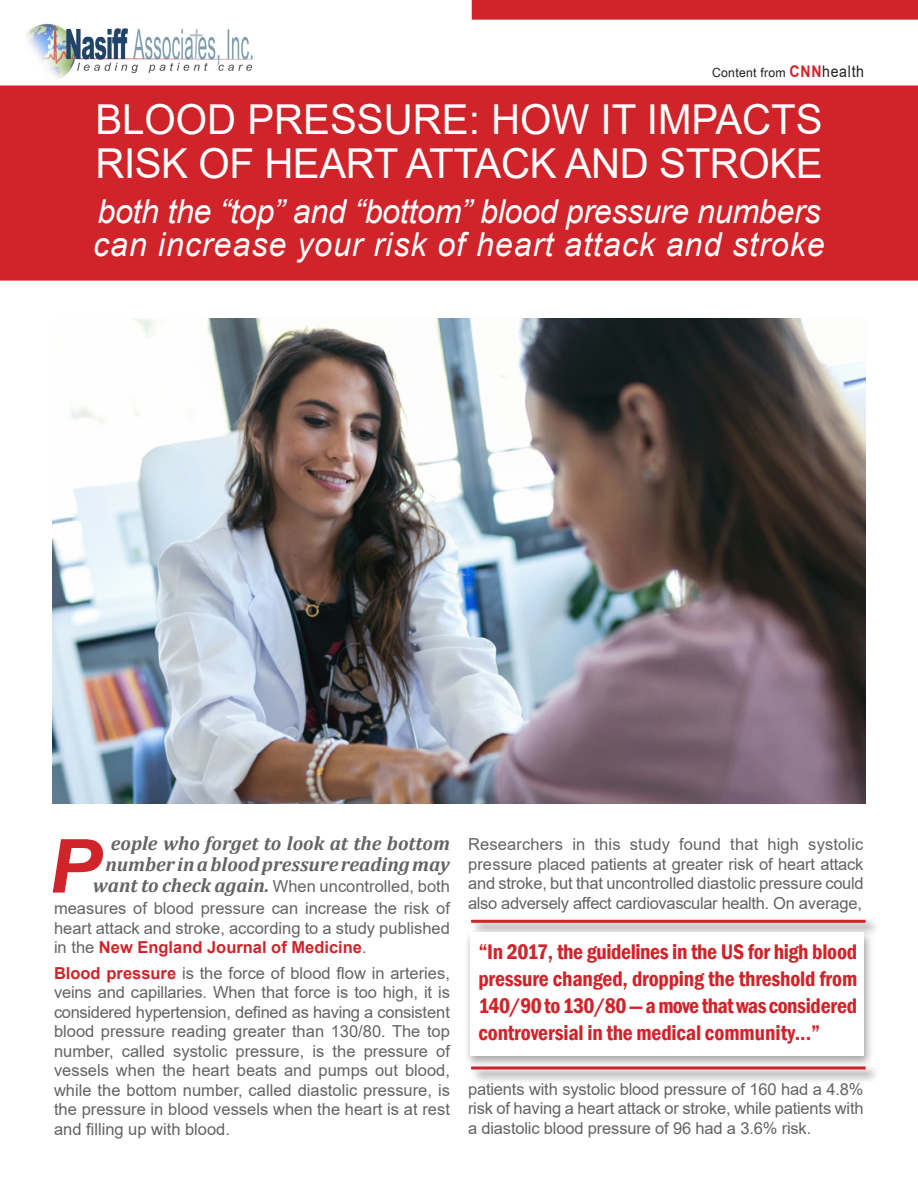
<style>
.page{position:relative;width:918px;height:1188px;background:#fff}
.page>*{position:absolute;margin:0;border:0;box-sizing:border-box;transform-origin:0 0}
.t1{font:italic 700 74.55px "Arial";color:#d1232a;scale:1.08 1}
.t2{font:41.25px/43.5px "Arial";letter-spacing:-.01em;color:#fff}
.t3{font:italic 33px "Arial";letter-spacing:-.01em;color:#fff}
.t4{font:italic 33px "Arial";letter-spacing:.03em;color:#fff}
.t5{font:600 condensed 21.75px/27px "Franklin Gothic";letter-spacing:-.01em;color:#d1232a;text-align:justify}
.t6{font:italic 700 19.5px/21px "Cambria";color:#646464}
.t7{font:16.5px/19.5px "Arial";letter-spacing:-.01em;color:#636366;text-align:justify}
.t8{font:16.5px/19.5px "Arial";color:#646464;text-align:justify}
.t9{font:12.6px "Arial Narrow";letter-spacing:.015em;color:#231f20;scale:1.19 1}
.s1{font-family:"Arial";font-weight:700;font-size:16.05px;color:#d1232a}
.s2{font-family:"Arial";font-size:16.05px}
.s3{font-family:"Cambria";font-weight:700;font-style:italic;font-size:19.5px}
.s4{font-weight:700;color:#d1232a}
</style>
<div class="page">
<img style="left:52px;top:318px;width:814px;height:486px">
<div style="left:0;top:86px;width:918px;height:195px;background:#d1232a"></div>
<div style="left:472px;top:0;width:446px;height:20px;background:#d1232a"></div>
<img style="left:26px;top:23px;width:228px;height:56px">
<div style="left:470px;top:917px;width:409px;height:20px;background:#231f20;opacity:.75"></div>
<hr style="left:471px;top:920px;width:395px;height:3px;background:#d1232a">
<div style="left:464px;top:929px;width:410px;height:140px;background:#231f20;opacity:.4"></div>
<div style="left:470px;top:932px;width:394px;height:124px;background:#fff"></div>
<div style="left:470px;top:1064px;width:409px;height:20px;background:#231f20;opacity:.75"></div>
<hr style="left:471px;top:1066px;width:395px;height:3px;background:#d1232a">
<p class="t9" style="left:712px;top:63px;width:129px">Content from <span class="s1">CNN</span><span class="s2">health</span></p>
<p class="t2" style="left:95px;top:98px;width:729px">BLOOD PRESSURE: HOW IT IMPACTS<br>RISK OF HEART ATTACK AND STROKE</p>
<p class="t3" style="left:97px;top:190px;width:725px">both the “top” and “bottom” blood pressure numbers</p>
<p class="t4" style="left:93px;top:223px;width:733px">can increase your risk of heart attack and stroke</p>
<p class="t6" style="left:105px;top:832px;width:346px">eople who forget to look at the bottom number in a blood pressure reading may</p>
<p class="t1" style="left:50px;top:817px;width:51px">P</p>
<p class="t8" style="left:93px;top:877px;width:359px"><span class="s3">want to check again.</span> When uncontrolled, both</p>
<p class="t8" style="left:54px;top:898px;width:397px">measures of blood pressure can increase the risk of heart attack and stroke, according to a study published in the <span class="s4">New England Journal of Medicine</span>.</p>
<p class="t7" style="left:54px;top:963px;width:397px"><span class="s4">Blood pressure</span> is the force of blood flow in arteries, veins and capillaries. When that force is too high, it is considered hypertension, defined as having a consistent blood pressure reading greater than 130/80. The top number, called systolic pressure, is the pressure of vessels when the heart beats and pumps out blood, while the bottom number, called diastolic pressure, is the pressure in blood vessels when the heart is at rest and filling up with blood.</p>
<p class="t7" style="left:468px;top:835px;width:397px">Researchers in this study found that high systolic pressure placed patients at greater risk of heart attack and stroke, but that uncontrolled diastolic pressure could also adversely affect cardiovascular health. On average,</p>
<p class="t5" style="left:478px;top:938px;width:380px">“In 2017, the guidelines in the US for high blood pressure changed, dropping the threshold from 140/90 to 130/80 — a move that was considered controversial in the medical community...”</p>
<p class="t7" style="left:468px;top:1079px;width:397px">patients with systolic blood pressure of 160 had a 4.8% risk of having a heart attack or stroke, while patients with a diastolic blood pressure of 96 had a 3.6% risk.</p>
</div>
